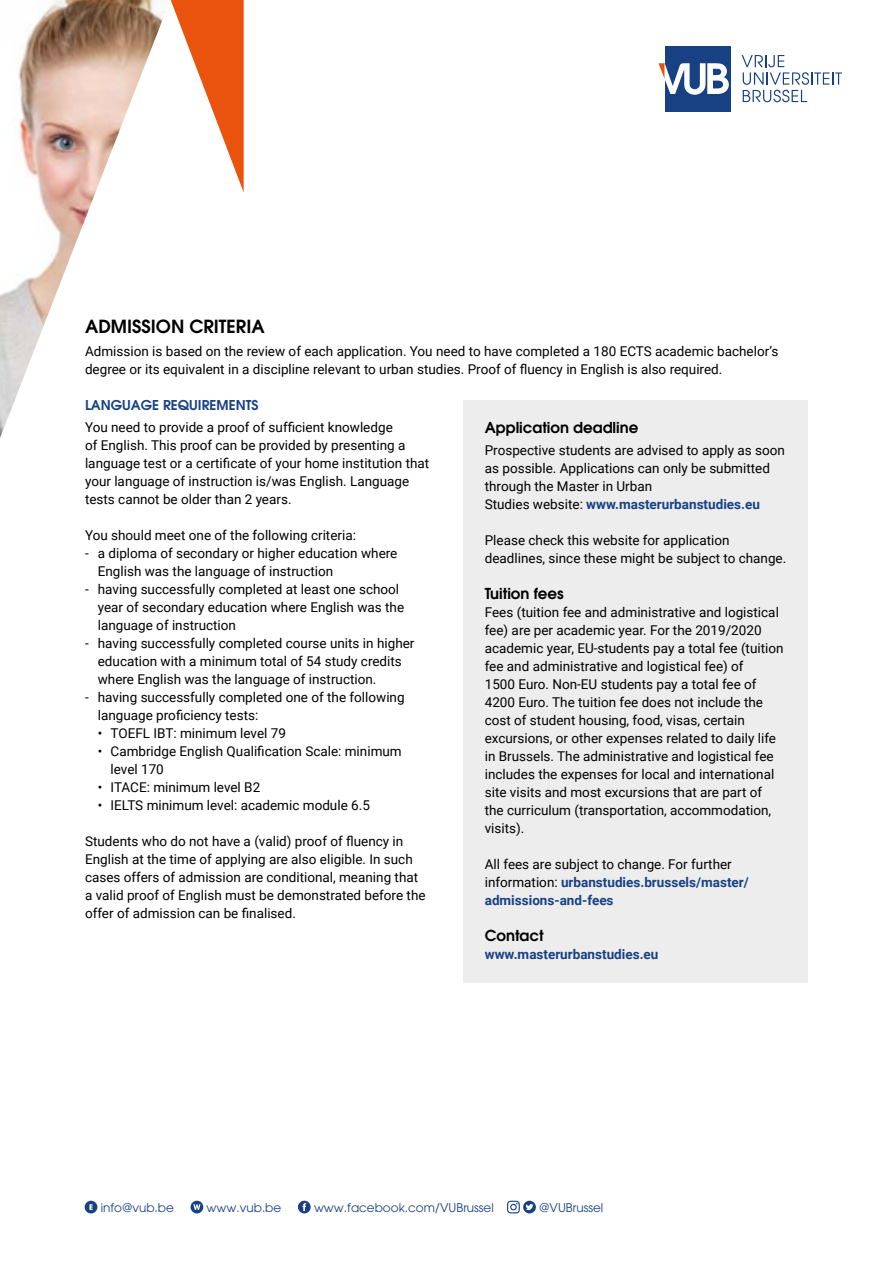
<style>
.page{position:relative;width:893px;height:1263px;background:#fff}
.page>*{position:absolute;margin:0;border:0;box-sizing:border-box;transform-origin:0 0}
.t1{font:600 18px "Avant Garde LT";color:#000}
.t2{font:600 15px "Avant Garde LT";color:#000}
.t3{font:13.5px/18px "Roboto";color:#000}
.t4{font:700 13.5px "Roboto";color:#184184}
.t5{font:600 13.5px "Avant Garde LT";color:#184184}
.t6{font:12px "Avant Garde LT";color:#184184}
.s1{font-weight:700;color:#184184}
</style>
<div class="page">
<img style="left:0;top:0;width:165px;height:438px">
<div style="left:463px;top:400px;width:345px;height:582px;background:#ededed"></div>
<svg style="left:171px;top:0;width:73px;height:192px"></svg>
<svg style="left:742px;top:55px;width:100px;height:47px"></svg>
<div style="left:665px;top:46px;width:65px;height:66px;background:#184184"></div>
<svg style="left:658px;top:63px;width:71px;height:32px"></svg>
<div style="left:85px;top:1201px;width:12px;height:12px;background:#184184;border-radius:50%"></div>
<svg style="left:89px;top:1204px;width:4px;height:6px"></svg>
<div style="left:191px;top:1201px;width:12px;height:12px;background:#184184;border-radius:50%"></div>
<svg style="left:193px;top:1204px;width:7px;height:6px"></svg>
<div style="left:298px;top:1201px;width:13px;height:12px;background:#184184;border-radius:50%"></div>
<svg style="left:302px;top:1203px;width:4px;height:8px"></svg>
<svg style="left:507px;top:1201px;width:13px;height:12px"></svg>
<div style="left:523px;top:1201px;width:13px;height:12px;background:#184184;border-radius:50%"></div>
<svg style="left:526px;top:1204px;width:7px;height:6px"></svg>
<h1 class="t1" style="left:85px;top:315px;width:181px">ADMISSION CRITERIA</h1>
<p class="t3" style="left:85px;top:341px;width:695px">Admission is based on the review of each application. You need to have completed a 180 ECTS academic bachelor’s degree or its equivalent in a discipline relevant to urban studies. Proof of fluency in English is also required.</p>
<p class="t5" style="left:85px;top:396px;width:175px">LANGUAGE REQUIREMENTS</p>
<p class="t3" style="left:85px;top:418px;width:346px">You need to provide a proof of sufficient knowledge<br>of English. This proof can be provided by presenting a language test or a certificate of your home institution that your language of instruction is/was English. Language tests cannot be older than 2 years.</p>
<p class="t3" style="left:85px;top:526px;width:272px">You should meet one of the following criteria:</p>
<p class="t3" style="left:98px;top:544px;width:301px;text-indent:-13px">- a diploma of secondary or higher education where<br>English was the language of instruction</p>
<p class="t3" style="left:98px;top:580px;width:308px;text-indent:-13px">- having successfully completed at least one school year of secondary education where English was the language of instruction</p>
<p class="t3" style="left:98px;top:634px;width:318px;text-indent:-13px">- having successfully completed course units in higher education with a minimum total of 54 study credits where English was the language of instruction.</p>
<p class="t3" style="left:98px;top:687px;width:308px;text-indent:-13px">- having successfully completed one of the following language proficiency tests:</p>
<p class="t3" style="left:98px;top:723px;width:190px">• TOEFL IBT: minimum level 79</p>
<p class="t3" style="left:111px;top:741px;width:293px;text-indent:-13px">• Cambridge English Qualification Scale: minimum level 170</p>
<p class="t3" style="left:98px;top:777px;width:164px">• ITACE: minimum level B2</p>
<p class="t3" style="left:98px;top:795px;width:274px">• IELTS minimum level: academic module 6.5</p>
<p class="t3" style="left:85px;top:831px;width:342px">Students who do not have a (valid) proof of fluency in English at the time of applying are also eligible. In such cases offers of admission are conditional, meaning that a valid proof of English must be demonstrated before the offer of admission can be finalised.</p>
<p class="t2" style="left:485px;top:418px;width:155px">Application deadline</p>
<p class="t3" style="left:485px;top:441px;width:302px">Prospective students are advised to apply as soon as possible. Applications can only be submitted through the Master in Urban<br>Studies website: <span class="s1">www.masterurbanstudies.eu</span></p>
<p class="t3" style="left:485px;top:531px;width:303px">Please check this website for application deadlines, since these might be subject to change.</p>
<p class="t2" style="left:485px;top:584px;width:80px">Tuition fees</p>
<p class="t3" style="left:485px;top:603px;width:300px">Fees (tuition fee and administrative and logistical fee) are per academic year. For the 2019/2020 academic year, EU-students pay a total fee (tuition fee and administrative and logistical fee) of<br>1500 Euro. Non-EU students pay a total fee of 4200 Euro. The tuition fee does not include the cost of student housing, food, visas, certain excursions, or other expenses related to daily life in Brussels. The administrative and logistical fee includes the expenses for local and international site visits and most excursions that are part of the curriculum (transportation, accommodation, visits).</p>
<p class="t3" style="left:485px;top:855px;width:266px">All fees are subject to change. For further information: <span class="s1">urbanstudies.brussels/master/ admissions-and-fees</span></p>
<p class="t2" style="left:485px;top:926px;width:60px">Contact</p>
<p class="t4" style="left:485px;top:945px;width:175px">www.masterurbanstudies.eu</p>
<p class="t6" style="left:101px;top:1200px;width:75px">info@vub.be</p>
<p class="t6" style="left:207px;top:1200px;width:76px">www.vub.be</p>
<p class="t6" style="left:314px;top:1200px;width:181px">www.facebook.com/VUBrussel</p>
<p class="t6" style="left:539px;top:1200px;width:65px">@VUBrussel</p>
</div>
